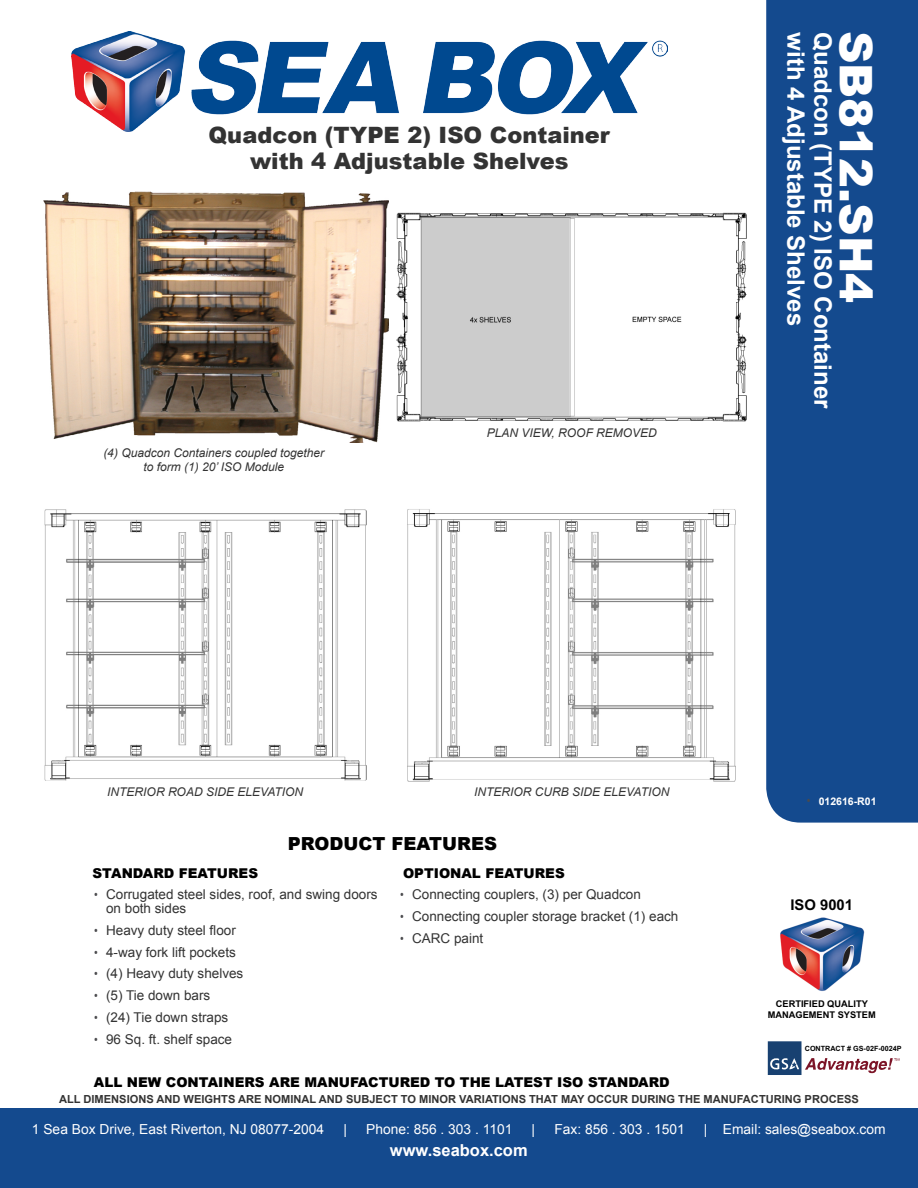
<style>
.page{position:relative;width:918px;height:1188px;background:#fff}
.page>*{position:absolute;margin:0;border:0;box-sizing:border-box;transform-origin:0 0}
.t1{font:900 45px "Arial";color:#fff}
.t2{font:700 24px "Arial";color:#fff}
.t3{font:900 22.5px/25.5px "Arial";color:#333;text-align:center}
.t4{font:900 18px "Arial";color:#000}
.t5{font:700 16.5px "Arial";color:#fff}
.t6{font:700 14.85px "Arial";color:#000}
.t7{font:13.8px "Arial";color:#fff}
.t8{font:13.5px/13.5px "Arial";color:#333}
.t9{font:900 13.5px "Arial";color:#000}
.t10{font:italic 12px/13.5px "Arial";color:#333;text-align:center}
.t11{font:700 11.1px "Arial";color:#333}
.t12{font:700 10.5px "Arial";color:#fff}
.t13{font:700 9.3px/11.1px "Arial";color:#000;text-align:center}
.t14{font:700 7.2px "Arial";color:#000}
.s1{font-family:"Arial Narrow";font-size:12.75px;color:#4a4a4d}
.s2{font-family:"Arial Narrow";font-weight:400;font-size:12.75px;color:#4a4a4d}
</style>
<div class="page">
<div style="left:766px;top:0;width:152px;height:823px;background:#144a8e"></div>
<img style="left:72px;top:31px;width:596px;height:101px">
<div style="left:0;top:1108px;width:918px;height:80px;background:#144a8e"></div>
<img style="left:780px;top:917px;width:85px;height:74px">
<svg style="left:768px;top:1041px;width:132px;height:34px"></svg>
<img style="left:397px;top:213px;width:350px;height:209px">
<img style="left:44px;top:509px;width:323px;height:272px">
<img style="left:407px;top:509px;width:329px;height:273px">
<img style="left:44px;top:192px;width:345px;height:251px">
<h3 class="t3" style="left:209px;top:122px;width:403px">Quadcon (TYPE 2) ISO Container with 4 Adjustable Shelves</h3>
<p class="t10" style="left:103px;top:447px;width:222px">(4) Quadcon Containers coupled together to form (1) 20’ ISO Module</p>
<p class="t10" style="left:487px;top:427px;width:172px">PLAN VIEW, ROOF REMOVED</p>
<h2 class="t2" style="left:812px;top:32px;width:295px;rotate:90deg">with 4 Adjustable Shelves</h2>
<h2 class="t2" style="left:839px;top:32px;width:378px;rotate:90deg">Quadcon (TYPE 2) ISO Container</h2>
<h1 class="t1" style="left:889px;top:31px;width:274px;rotate:90deg">SB812.SH4</h1>
<p class="t10" style="left:107px;top:786px;width:197px">INTERIOR ROAD SIDE ELEVATION</p>
<p class="t10" style="left:474px;top:786px;width:197px">INTERIOR CURB SIDE ELEVATION</p>
<h3 class="t4" style="left:288px;top:830px;width:211px">PRODUCT FEATURES</h3>
<p class="t9" style="left:93px;top:863px;width:167px">STANDARD FEATURES</p>
<p class="t8" style="left:106px;top:888px;width:273px;text-indent:-12px"><span class="s1">•</span> Corrugated steel sides, roof, and swing doors on both sides</p>
<p class="t8" style="left:94px;top:923px;width:143px"><span class="s1">•</span> Heavy duty steel floor</p>
<p class="t8" style="left:94px;top:945px;width:143px"><span class="s1">•</span> 4-way fork lift pockets</p>
<p class="t8" style="left:94px;top:967px;width:151px"><span class="s1">•</span> (4) Heavy duty shelves</p>
<p class="t8" style="left:94px;top:989px;width:118px"><span class="s1">•</span> (5) Tie down bars</p>
<p class="t8" style="left:94px;top:1011px;width:136px"><span class="s1">•</span> (24) Tie down straps</p>
<p class="t8" style="left:94px;top:1033px;width:140px"><span class="s1">•</span> 96 Sq. ft. shelf space</p>
<p class="t9" style="left:403px;top:863px;width:163px">OPTIONAL FEATURES</p>
<p class="t8" style="left:400px;top:888px;width:242px"><span class="s1">•</span> Connecting couplers, (3) per Quadcon</p>
<p class="t8" style="left:400px;top:910px;width:280px"><span class="s1">•</span> Connecting coupler storage bracket (1) each</p>
<p class="t8" style="left:400px;top:932px;width:85px"><span class="s1">•</span> CARC paint</p>
<p class="t9" style="left:94px;top:1073px;width:577px">ALL NEW CONTAINERS ARE MANUFACTURED TO THE LATEST ISO STANDARD</p>
<p class="t12" style="left:807px;top:795px;width:71px"><span class="s2">•</span> 012616-R01</p>
<p class="t6" style="left:791px;top:895px;width:64px">ISO 9001</p>
<p class="t13" style="left:768px;top:998px;width:110px">CERTIFIED QUALITY<br>MANAGEMENT SYSTEM</p>
<p class="t14" style="left:805px;top:1044px;width:98px">CONTRACT # GS-02F-0024P</p>
<p class="t11" style="left:59px;top:1092px;width:801px">ALL DIMENSIONS AND WEIGHTS ARE NOMINAL AND SUBJECT TO MINOR VARIATIONS THAT MAY OCCUR DURING THE MANUFACTURING PROCESS</p>
<p class="t7" style="left:32px;top:1120px;width:294px">1 Sea Box Drive, East Riverton, NJ 08077-2004</p>
<p class="t7" style="left:343px;top:1120px;width:5px">|</p>
<p class="t7" style="left:366px;top:1120px;width:148px">Phone: 856 . 303 . 1101</p>
<p class="t7" style="left:532px;top:1120px;width:5px">|</p>
<p class="t7" style="left:554px;top:1120px;width:132px">Fax: 856 . 303 . 1501</p>
<p class="t7" style="left:704px;top:1120px;width:183px">| Email: sales@seabox.com</p>
<p class="t5" style="left:390px;top:1140px;width:139px">www.seabox.com</p>
</div>
